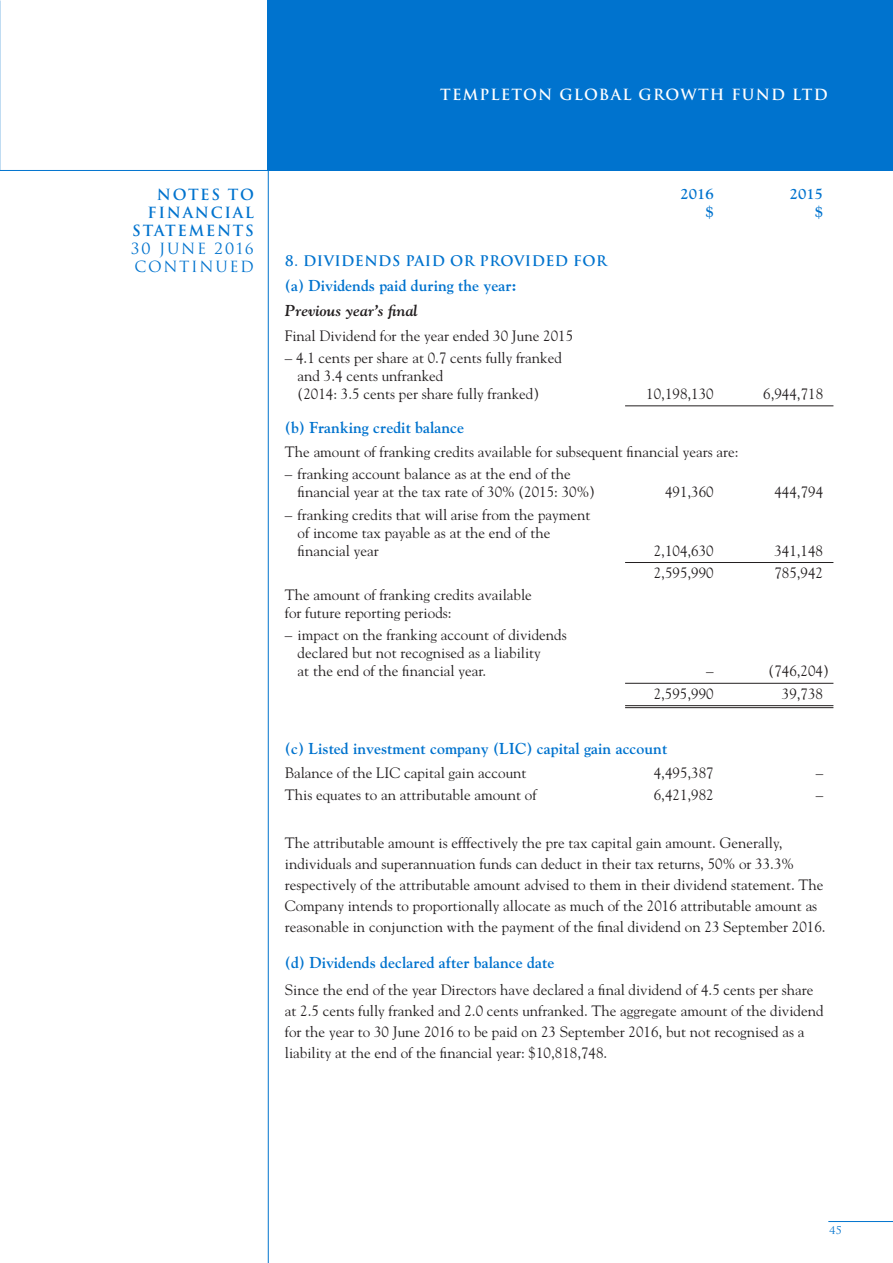
<style>
.page{position:relative;width:893px;height:1263px;background:#fff}
.page>*{position:absolute;margin:0;border:0;box-sizing:border-box;transform-origin:0 0}
.t1{font:700 15.75px "Goudy";color:#0073ce}
.t2{font:italic 700 15.75px "Goudy";color:#231f20}
.t3{font:15px/18px "Goudy";color:#231f20}
.t4{font:700 15px "Trajan";letter-spacing:.08em;color:#fff}
.t5{font:700 15px/18px "Trajan";letter-spacing:.11em;color:#0073ce;text-align:right}
.t6{font:15px/18px "Trajan";letter-spacing:.11em;color:#0073ce}
.t7{font:700 15px "Goudy";color:#0073ce}
.t8{font:700 14.25px "Trajan";letter-spacing:.03em;color:#0073ce}
.t9{font:10.5px "Trajan";color:#0073ce}
</style>
<div class="page">
<hr style="left:268px;top:0;width:1px;height:1263px;background:#0073ce">
<div style="left:268px;top:0;width:625px;height:170px;background:#0073ce"></div>
<hr style="left:0;top:170px;width:893px;height:1px;background:#0073ce">
<hr style="left:828px;top:1221px;width:65px;height:1px;background:#0073ce">
<hr style="left:625px;top:405px;width:208px;height:1px;background:#231f20">
<hr style="left:625px;top:562px;width:208px;height:1px;background:#231f20">
<hr style="left:625px;top:683px;width:208px;height:1px;background:#231f20">
<hr style="left:625px;top:705px;width:208px;height:1px;background:#231f20">
<hr style="left:625px;top:707px;width:208px;height:1px;background:#231f20">
<p class="t4" style="left:440px;top:85px;width:389px">TEMPLETON GLOBAL GROWTH FUND LTD</p>
<p class="t5" style="left:132px;top:186px;width:123px">NOTES TO<br>FINANCIAL<br>STATEMENTS</p>
<p class="t6" style="left:131px;top:240px;width:125px">30 JUNE 2016<br>CONTINUED</p>
<p class="t8" style="left:285px;top:252px;width:323px">8. DIVIDENDS PAID OR PROVIDED FOR</p>
<p class="t1" style="left:285px;top:276px;width:233px">(a) Dividends paid during the year:</p>
<p class="t2" style="left:285px;top:301px;width:135px">Previous year’s final</p>
<p class="t3" style="left:285px;top:326px;width:290px">Final Dividend for the year ended 30 June 2015</p>
<p class="t3" style="left:298px;top:348px;width:266px;text-indent:-13px">– 4.1 cents per share at 0.7 cents fully franked and 3.4 cents unfranked<br>(2014: 3.5 cents per share fully franked)</p>
<p class="t7" style="left:680px;top:184px;width:35px">2016</p>
<p class="t7" style="left:790px;top:184px;width:35px">2015</p>
<p class="t7" style="left:705px;top:202px;width:10px">$</p>
<p class="t7" style="left:815px;top:202px;width:10px">$</p>
<p class="t3" style="left:646px;top:384px;width:69px">10,198,130</p>
<p class="t3" style="left:763px;top:384px;width:62px">6,944,718</p>
<p class="t1" style="left:285px;top:418px;width:181px">(b) Franking credit balance</p>
<p class="t3" style="left:285px;top:443px;width:455px">The amount of franking credits available for subsequent financial years are:</p>
<p class="t3" style="left:298px;top:465px;width:299px;text-indent:-13px">– franking account balance as at the end of the financial year at the tax rate of 30% (2015: 30%)</p>
<p class="t3" style="left:665px;top:483px;width:50px">491,360</p>
<p class="t3" style="left:774px;top:483px;width:50px">444,794</p>
<p class="t3" style="left:298px;top:505px;width:294px;text-indent:-13px">– franking credits that will arise from the payment of income tax payable as at the end of the financial year</p>
<p class="t3" style="left:285px;top:586px;width:249px">The amount of franking credits available for future reporting periods:</p>
<p class="t3" style="left:298px;top:626px;width:271px;text-indent:-13px">– impact on the franking account of dividends declared but not recognised as a liability<br>at the end of the financial year.</p>
<p class="t3" style="left:654px;top:541px;width:61px">2,104,630</p>
<p class="t3" style="left:774px;top:541px;width:50px">341,148</p>
<p class="t3" style="left:654px;top:563px;width:61px">2,595,990</p>
<p class="t3" style="left:774px;top:563px;width:50px">785,942</p>
<p class="t3" style="left:706px;top:662px;width:9px">–</p>
<p class="t3" style="left:768px;top:662px;width:62px">(746,204)</p>
<p class="t3" style="left:654px;top:684px;width:61px">2,595,990</p>
<p class="t3" style="left:782px;top:684px;width:43px">39,738</p>
<p class="t1" style="left:285px;top:739px;width:384px">(c) Listed investment company (LIC) capital gain account</p>
<p class="t3" style="left:285px;top:763px;width:243px">Balance of the LIC capital gain account</p>
<p class="t3" style="left:654px;top:763px;width:61px">4,495,387</p>
<p class="t3" style="left:816px;top:763px;width:9px">–</p>
<p class="t3" style="left:285px;top:785px;width:253px">This equates to an attributable amount of</p>
<p class="t3" style="left:654px;top:785px;width:61px">6,421,982</p>
<p class="t3" style="left:816px;top:785px;width:9px">–</p>
<p class="t3" style="left:285px;top:831px;width:542px;line-height:21px">The attributable amount is efffectively the pre tax capital gain amount. Generally, individuals and superannuation funds can deduct in their tax returns, 50% or 33.3% respectively of the attributable amount advised to them in their dividend statement. The Company intends to proportionally allocate as much of the 2016 attributable amount as reasonable in conjunction with the payment of the final dividend on 23 September 2016.</p>
<p class="t1" style="left:285px;top:953px;width:271px">(d) Dividends declared after balance date</p>
<p class="t3" style="left:285px;top:979px;width:540px;line-height:21px">Since the end of the year Directors have declared a final dividend of 4.5 cents per share at 2.5 cents fully franked and 2.0 cents unfranked. The aggregate amount of the dividend for the year to 30 June 2016 to be paid on 23 September 2016, but not recognised as a liability at the end of the financial year: $10,818,748.</p>
<p class="t9" style="left:829px;top:1224px;width:14px">45</p>
</div>
